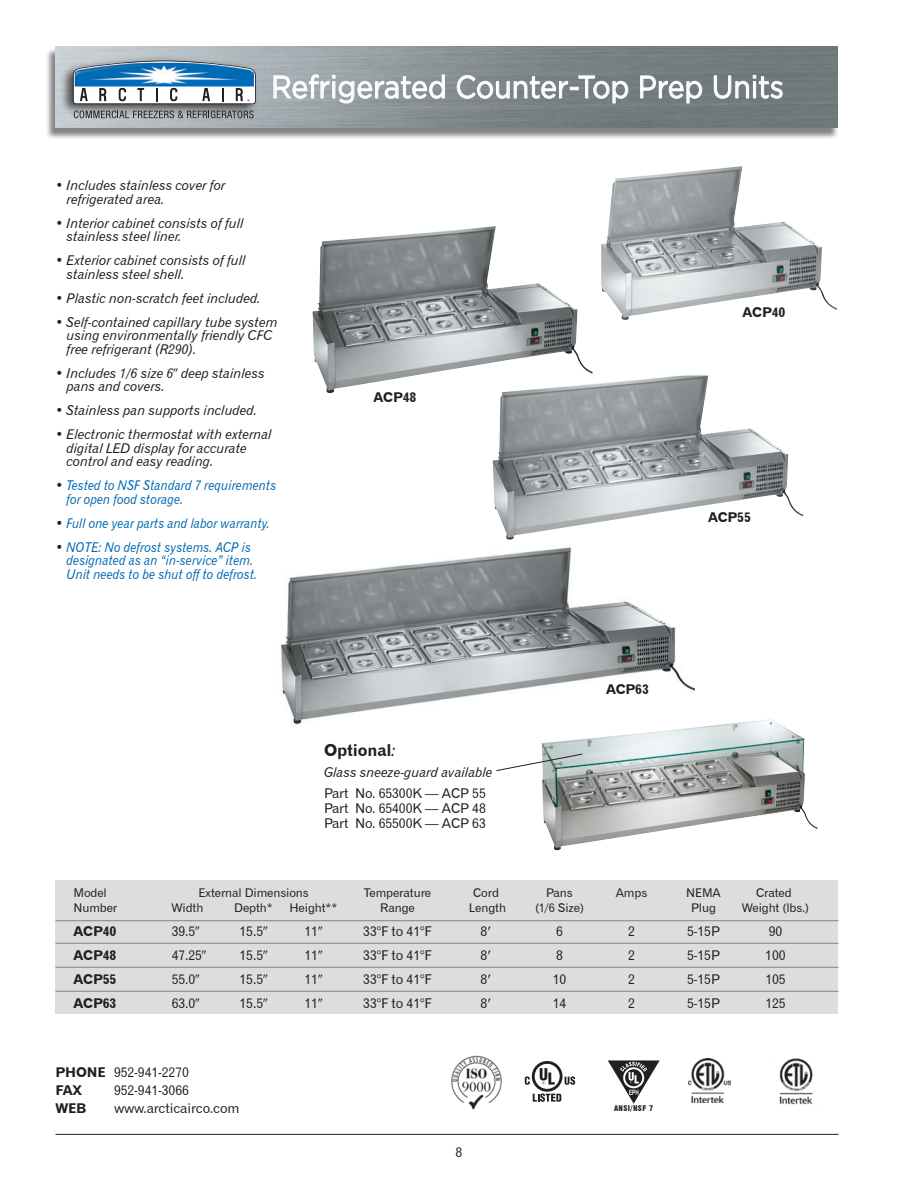
<style>
.page{position:relative;width:918px;height:1188px;background:#fff}
.page>*{position:absolute;margin:0;border:0;box-sizing:border-box;transform-origin:0 0}
.t1{font:31.5px "Gotham";color:#fff;scale:.9 1}
.t2{font:16.5px "Gothic 720 BT Bold B";letter-spacing:-.01em;color:#231f20}
.t3{font:13.5px/13.5px "Gothic 720 BT Italic B";letter-spacing:-.01em;color:#231f20}
.t4{font:13.5px/15px "Gothic 720 BT Roman B";letter-spacing:-.01em;color:#231f20;text-align:justify}
.t5{font:13.5px/13.5px "Gothic 720 BT Italic B";color:#0168b3;scale:.9 1}
.t6{font:13.5px "Gothic 720 BT Bold B";letter-spacing:-.01em;color:#231f20}
.t7{font:12px "Gothic 720 BT Roman B";letter-spacing:-.01em;color:#231f20}
.t8{font:900 condensed 7.65px "Swiss 721 BT";letter-spacing:.05em;color:#231f20}
.s1{font-family:"Universal Newswith Comm Pi"}
.s2{color:#231f20}
.s3{font-family:"Gothic 720 BT Italic B"}
.s4{font-family:"Gothic 720 BT Bold B"}
</style>
<div class="page">
<img style="left:493px;top:376px;width:310px;height:164px">
<img style="left:280px;top:547px;width:415px;height:178px">
<div style="left:45px;top:47px;width:794px;height:93px;background:#231f20;opacity:.55"></div>
<img style="left:56px;top:46px;width:782px;height:81px">
<svg style="left:74px;top:116px;width:180px;height:2px"></svg>
<div style="left:59px;top:55px;width:200px;height:61px;background:#231f20;opacity:.75"></div>
<svg style="left:73px;top:60px;width:183px;height:44px"></svg>
<svg style="left:273px;top:74px;width:172px;height:30px;background:#abb2b5"></svg>
<svg style="left:456px;top:75px;width:173px;height:29px;background:#90989b"></svg>
<svg style="left:640px;top:75px;width:63px;height:29px;background:#8d9598"></svg>
<svg style="left:713px;top:75px;width:70px;height:24px;background:#90979a"></svg>
<div style="left:56px;top:880px;width:782px;height:134px;background:#dcdddf"></div>
<hr style="left:56px;top:920px;width:782px;height:1px;background:#808285">
<hr style="left:56px;top:943px;width:782px;height:1px;background:#808285">
<hr style="left:56px;top:967px;width:782px;height:1px;background:#808285">
<hr style="left:56px;top:991px;width:782px;height:1px;background:#808285">
<img style="left:541px;top:719px;width:276px;height:131px">
<hr style="left:56px;top:1134px;width:782px;height:1px;background:#231f20">
<img style="left:451px;top:1055px;width:51px;height:55px">
<svg style="left:525px;top:1061px;width:50px;height:41px"></svg>
<svg style="left:608px;top:1060px;width:52px;height:44px"></svg>
<img style="left:779px;top:1058px;width:34px;height:47px">
<img style="left:689px;top:1059px;width:41px;height:44px">
<img style="left:601px;top:166px;width:236px;height:154px">
<img style="left:313px;top:226px;width:280px;height:167px">
<svg style="left:496px;top:753px;width:87px;height:19px"></svg>
<p class="t1" style="left:271px;top:67px;width:571px">Refrigerated Counter-Top Prep Units</p>
<p class="t3" style="left:67px;top:179px;width:160px;text-indent:-11px">• Includes stainless cover for refrigerated area.</p>
<p class="t3" style="left:67px;top:216px;width:179px;text-indent:-11px">• Interior cabinet consists of full stainless steel liner.</p>
<p class="t3" style="left:67px;top:254px;width:181px;text-indent:-11px">• Exterior cabinet consists of full stainless steel shell.</p>
<p class="t3" style="left:56px;top:291px;width:207px">• Plastic non-scratch feet included.</p>
<p class="t3" style="left:67px;top:315px;width:213px;text-indent:-11px">• Self-contained capillary tube system using environmentally friendly CFC free refrigerant (R290).</p>
<p class="t3" style="left:67px;top:366px;width:200px;text-indent:-11px">• Includes 1/6 size 6<span class="s1">9</span> deep stainless pans and covers.</p>
<p class="t3" style="left:56px;top:404px;width:203px">• Stainless pan supports included.</p>
<p class="t3" style="left:67px;top:428px;width:207px;text-indent:-11px">• Electronic thermostat with external digital LED display for accurate control and easy reading.</p>
<p class="t5" style="left:67px;top:479px;width:235px;text-indent:-11px"><span class="s2">•</span> Tested to NSF Standard 7 requirements for open food storage.</p>
<p class="t5" style="left:56px;top:516px;width:240px"><span class="s2">•</span> Full one year parts and labor warranty.</p>
<p class="t5" style="left:67px;top:540px;width:213px;text-indent:-11px"><span class="s2">•</span> NOTE: No defrost systems. ACP is designated as an “in-service” item.<br>Unit needs to be shut off to defrost.</p>
<p class="t6" style="left:374px;top:389px;width:45px">ACP48</p>
<p class="t2" style="left:324px;top:740px;width:73px">Optional<span class="s3">:</span></p>
<p class="t3" style="left:324px;top:765px;width:170px">Glass sneeze-guard available</p>
<p class="t4" style="left:324px;top:786px;width:163px">Part No. 65300K — ACP 55<br>Part No. 65400K — ACP 48<br>Part No. 65500K — ACP 63</p>
<p class="t6" style="left:742px;top:304px;width:45px">ACP40</p>
<p class="t6" style="left:708px;top:509px;width:45px">ACP55</p>
<p class="t6" style="left:606px;top:681px;width:45px">ACP63</p>
<p class="t7" style="left:74px;top:885px;width:35px">Model</p>
<p class="t7" style="left:198px;top:885px;width:112px">External Dimensions</p>
<p class="t7" style="left:364px;top:885px;width:69px">Temperature</p>
<p class="t7" style="left:473px;top:885px;width:27px">Cord</p>
<p class="t7" style="left:546px;top:885px;width:28px">Pans</p>
<p class="t7" style="left:616px;top:885px;width:33px">Amps</p>
<p class="t7" style="left:686px;top:885px;width:36px">NEMA</p>
<p class="t7" style="left:756px;top:885px;width:37px">Crated</p>
<p class="t7" style="left:74px;top:900px;width:45px">Number</p>
<p class="t7" style="left:172px;top:900px;width:33px">Width</p>
<p class="t7" style="left:234px;top:900px;width:40px">Depth*</p>
<p class="t7" style="left:290px;top:900px;width:49px">Height**</p>
<p class="t7" style="left:380px;top:900px;width:36px">Range</p>
<p class="t7" style="left:469px;top:900px;width:39px">Length</p>
<p class="t7" style="left:535px;top:900px;width:51px">(1/6 Size)</p>
<p class="t7" style="left:691px;top:900px;width:26px">Plug</p>
<p class="t7" style="left:742px;top:900px;width:69px">Weight (lbs.)</p>
<p class="t6" style="left:74px;top:923px;width:45px">ACP40</p>
<p class="t4" style="left:172px;top:923px;width:30px">39.5<span class="s1">9</span></p>
<p class="t4" style="left:240px;top:923px;width:29px">15.5<span class="s1">9</span></p>
<p class="t4" style="left:305px;top:923px;width:19px">11<span class="s1">9</span></p>
<p class="t4" style="left:363px;top:923px;width:70px">33<span class="s1">7</span>F to 41<span class="s1">7</span>F</p>
<p class="t4" style="left:480px;top:923px;width:13px">8<span class="s1">*</span></p>
<p class="t4" style="left:556px;top:923px;width:8px">6</p>
<p class="t4" style="left:628px;top:923px;width:8px">2</p>
<p class="t4" style="left:687px;top:923px;width:34px">5-15P</p>
<p class="t4" style="left:769px;top:923px;width:15px">90</p>
<p class="t6" style="left:73px;top:947px;width:45px">ACP48</p>
<p class="t4" style="left:172px;top:947px;width:36px">47.25<span class="s1">9</span></p>
<p class="t4" style="left:240px;top:947px;width:30px">15.5<span class="s1">9</span></p>
<p class="t4" style="left:305px;top:947px;width:19px">11<span class="s1">9</span></p>
<p class="t4" style="left:363px;top:947px;width:70px">33<span class="s1">7</span>F to 41<span class="s1">7</span>F</p>
<p class="t4" style="left:480px;top:947px;width:13px">8<span class="s1">*</span></p>
<p class="t4" style="left:556px;top:947px;width:8px">8</p>
<p class="t4" style="left:628px;top:947px;width:8px">2</p>
<p class="t4" style="left:687px;top:947px;width:34px">5-15P</p>
<p class="t4" style="left:765px;top:947px;width:22px">100</p>
<p class="t6" style="left:73px;top:971px;width:45px">ACP55</p>
<p class="t4" style="left:172px;top:971px;width:30px">55.0<span class="s1">9</span></p>
<p class="t4" style="left:240px;top:971px;width:29px">15.5<span class="s1">9</span></p>
<p class="t4" style="left:305px;top:971px;width:19px">11<span class="s1">9</span></p>
<p class="t4" style="left:363px;top:971px;width:70px">33<span class="s1">7</span>F to 41<span class="s1">7</span>F</p>
<p class="t4" style="left:480px;top:971px;width:13px">8<span class="s1">*</span></p>
<p class="t4" style="left:553px;top:971px;width:15px">10</p>
<p class="t4" style="left:628px;top:971px;width:8px">2</p>
<p class="t4" style="left:687px;top:971px;width:34px">5-15P</p>
<p class="t4" style="left:765px;top:971px;width:22px">105</p>
<p class="t6" style="left:73px;top:995px;width:45px">ACP63</p>
<p class="t4" style="left:172px;top:995px;width:30px">63.0<span class="s1">9</span></p>
<p class="t4" style="left:240px;top:995px;width:29px">15.5<span class="s1">9</span></p>
<p class="t4" style="left:305px;top:995px;width:19px">11<span class="s1">9</span></p>
<p class="t4" style="left:363px;top:995px;width:70px">33<span class="s1">7</span>F to 41<span class="s1">7</span>F</p>
<p class="t4" style="left:480px;top:995px;width:13px">8<span class="s1">*</span></p>
<p class="t4" style="left:553px;top:995px;width:15px">14</p>
<p class="t4" style="left:628px;top:995px;width:8px">2</p>
<p class="t4" style="left:687px;top:995px;width:34px">5-15P</p>
<p class="t4" style="left:765px;top:995px;width:22px">125</p>
<p class="t4" style="left:56px;top:1065px;width:135px"><span class="s4">PHONE</span> 952-941-2270</p>
<p class="t6" style="left:56px;top:1082px;width:28px">FAX</p>
<p class="t4" style="left:114px;top:1083px;width:76px">952-941-3066</p>
<p class="t6" style="left:56px;top:1100px;width:32px">WEB</p>
<p class="t4" style="left:114px;top:1101px;width:127px">www.arcticairco.com</p>
<p class="t8" style="left:614px;top:1104px;width:41px">ANSI/NSF 7</p>
<p class="t4" style="left:456px;top:1144px;width:8px">8</p>
</div>
